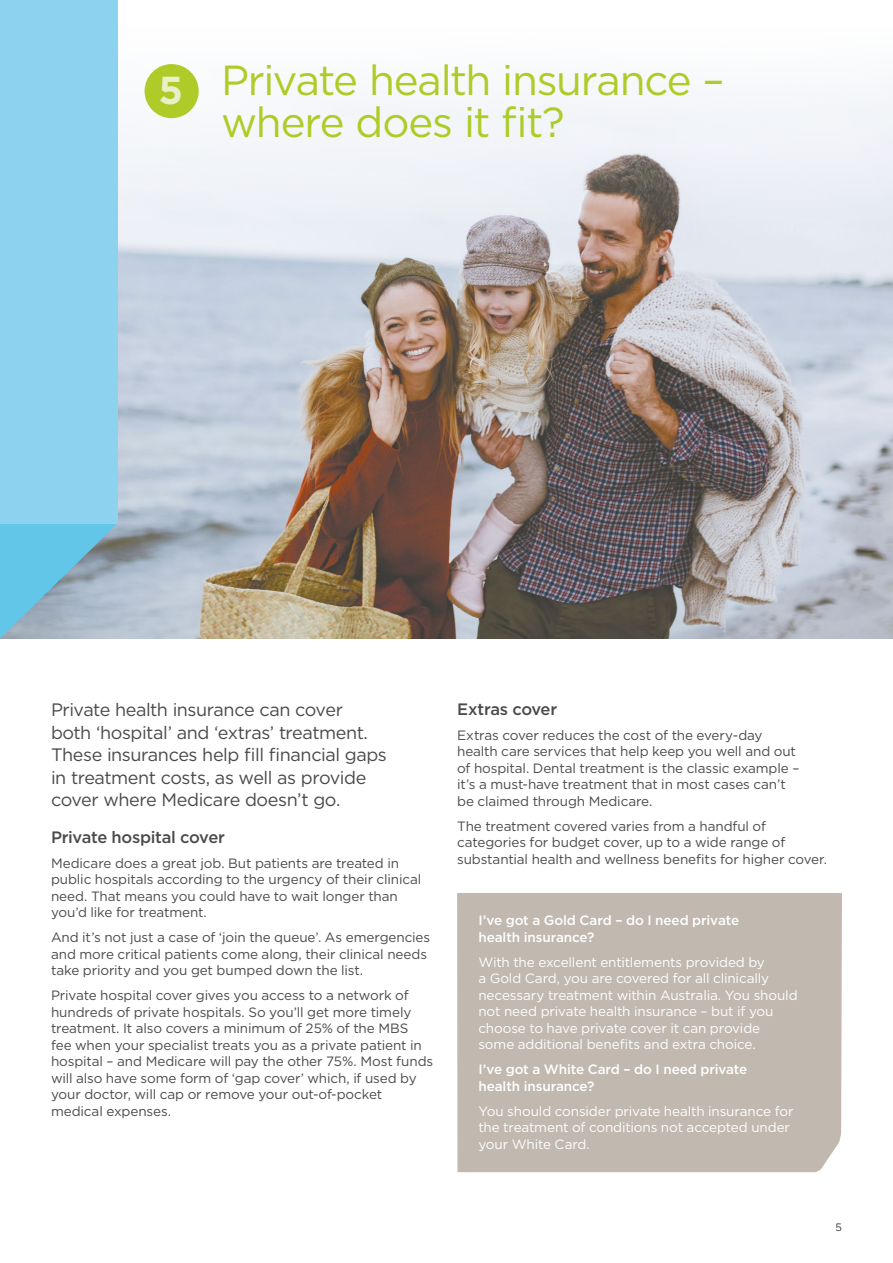
<style>
.page{position:relative;width:893px;height:1263px;background:#fff}
.page>*{position:absolute;margin:0;border:0;box-sizing:border-box;transform-origin:0 0}
.t1{font:42px/42px "Gotham";letter-spacing:-.03em;color:#afcb27}
.t2{font:18px/22.5px "Gotham";letter-spacing:-.025em;color:#4a4a49}
.t3{font:500 16.5px "Gotham";letter-spacing:-.02em;color:#4a4a49}
.t4{font:13.5px/16.5px "Gotham";letter-spacing:-.01em;color:#4a4a49}
.t5{font:13.5px/16.5px "Gotham";letter-spacing:-.01em;color:#fff}
.t6{font:500 13.5px/16.5px "Gotham";letter-spacing:-.01em;color:#fff}
.t7{font:300 10.5px "Gotham";color:#4a4a49}
</style>
<div class="page">
<img style="left:118px;top:282px;width:775px;height:356px">
<svg style="left:118px;top:64px;width:775px;height:218px;fill:#eff1f7"></svg>
<svg style="left:0;top:523px;width:118px;height:115px"></svg>
<div style="left:0;top:0;width:118px;height:523px;background:#8dd2ee"></div>
<div style="left:145px;top:64px;width:54px;height:54px;background:#afcb27;border-radius:50%"></div>
<div style="left:457px;top:893px;width:385px;height:279px;background:#c1b8af"></div>
<h1 class="t1" style="left:221px;top:58px;width:505px;text-indent:-63px"><sub>5</sub> Private health insurance – where does it fit?</h1>
<h2 class="t2" style="left:51px;top:698px;width:337px">Private health insurance can cover both ‘hospital’ and ‘extras’ treatment.<br>These insurances help fill financial gaps in treatment costs, as well as provide cover where Medicare doesn’t go.</h2>
<p class="t3" style="left:51px;top:826px;width:175px">Private hospital cover</p>
<p class="t4" style="left:51px;top:854px;width:372px">Medicare does a great job. But patients are treated in public hospitals according to the urgency of their clinical need. That means you could have to wait longer than you’d like for treatment.</p>
<p class="t4" style="left:51px;top:929px;width:381px">And it’s not just a case of ‘join the queue’. As emergencies and more critical patients come along, their clinical needs take priority and you get bumped down the list.</p>
<p class="t4" style="left:51px;top:987px;width:384px">Private hospital cover gives you access to a network of hundreds of private hospitals. So you’ll get more timely treatment. It also covers a minimum of 25% of the MBS<br>fee when your specialist treats you as a private patient in hospital – and Medicare will pay the other 75%. Most funds will also have some form of ‘gap cover’ which, if used by your doctor, will cap or remove your out-of-pocket medical expenses.</p>
<p class="t3" style="left:457px;top:698px;width:102px">Extras cover</p>
<p class="t4" style="left:457px;top:726px;width:344px">Extras cover reduces the cost of the every-day health care services that help keep you well and out of hospital. Dental treatment is the classic example – it’s a must-have treatment that in most cases can’t be claimed through Medicare.</p>
<p class="t4" style="left:457px;top:817px;width:371px">The treatment covered varies from a handful of categories for budget cover, up to a wide range of substantial health and wellness benefits for higher cover.</p>
<p class="t6" style="left:478px;top:912px;width:262px">I’ve got a Gold Card – do I need private health insurance?</p>
<p class="t5" style="left:478px;top:953px;width:321px">With the excellent entitlements provided by<br>a Gold Card, you are covered for all clinically necessary treatment within Australia. You should not need private health insurance – but if you choose to have private cover it can provide some additional benefits and extra choice.</p>
<p class="t6" style="left:478px;top:1061px;width:270px">I’ve got a White Card – do I need private health insurance?</p>
<p class="t5" style="left:478px;top:1102px;width:317px">You should consider private health insurance for the treatment of conditions not accepted under your White Card.</p>
<p class="t7" style="left:836px;top:1220px;width:8px">5</p>
</div>
